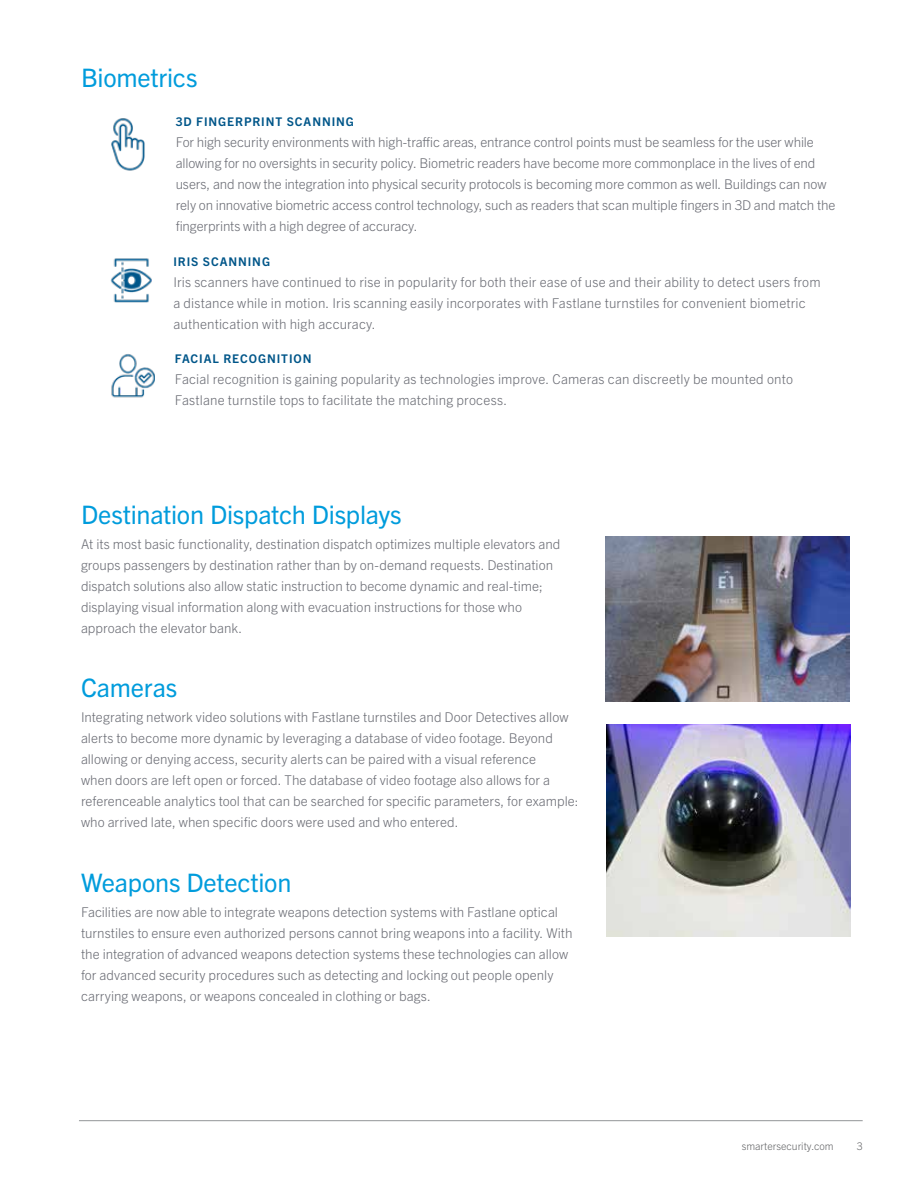
<style>
.page{position:relative;width:918px;height:1188px;background:#fff}
.page>*{position:absolute;margin:0;border:0;box-sizing:border-box;transform-origin:0 0}
.t1{font:25.5px "Trade Gothic Next LT Pro";letter-spacing:-.01em;color:#009cdc}
.t2{font:300 13.5px/21px "Trade Gothic Next LT Pro";letter-spacing:.005em;color:#696b73}
.t3{font:700 12px "Trade Gothic Next LT Pro";letter-spacing:.08em;color:#005689}
.t4{font:300 10.5px "Trade Gothic Next LT Pro";color:#636466}
</style>
<div class="page">
<hr style="left:79px;top:1120px;width:784px;height:1px;background:#939598">
<img style="left:111px;top:354px;width:44px;height:44px">
<img style="left:110px;top:258px;width:42px;height:45px">
<img style="left:111px;top:118px;width:34px;height:53px">
<img style="left:606px;top:537px;width:244px;height:164px">
<img style="left:607px;top:724px;width:243px;height:212px">
<h1 class="t1" style="left:81px;top:60px;width:118px">Biometrics</h1>
<p class="t3" style="left:176px;top:113px;width:180px">3D FINGERPRINT SCANNING</p>
<p class="t2" style="left:176px;top:131px;width:661px">For high security environments with high-traffic areas, entrance control points must be seamless for the user while allowing for no oversights in security policy. Biometric readers have become more commonplace in the lives of end users, and now the integration into physical security protocols is becoming more common as well. Buildings can now rely on innovative biometric access control technology, such as readers that scan multiple fingers in 3D and match the fingerprints with a high degree of accuracy.</p>
<p class="t3" style="left:173px;top:253px;width:98px">IRIS SCANNING</p>
<p class="t2" style="left:173px;top:270px;width:649px">Iris scanners have continued to rise in popularity for both their ease of use and their ability to detect users from a distance while in motion. Iris scanning easily incorporates with Fastlane turnstiles for convenient biometric authentication with high accuracy.</p>
<p class="t3" style="left:175px;top:350px;width:138px">FACIAL RECOGNITION</p>
<p class="t2" style="left:175px;top:368px;width:620px">Facial recognition is gaining popularity as technologies improve. Cameras can discreetly be mounted onto<br>Fastlane turnstile tops to facilitate the matching process.</p>
<h1 class="t1" style="left:81px;top:497px;width:322px">Destination Dispatch Displays</h1>
<p class="t2" style="left:81px;top:532px;width:481px">At its most basic functionality, destination dispatch optimizes multiple elevators and groups passengers by destination rather than by on-demand requests. Destination dispatch solutions also allow static instruction to become dynamic and real-time; displaying visual information along with evacuation instructions for those who approach the elevator bank.</p>
<h1 class="t1" style="left:81px;top:670px;width:98px">Cameras</h1>
<p class="t2" style="left:81px;top:706px;width:499px">Integrating network video solutions with Fastlane turnstiles and Door Detectives allow alerts to become more dynamic by leveraging a database of video footage. Beyond allowing or denying access, security alerts can be paired with a visual reference<br>when doors are left open or forced. The database of video footage also allows for a referenceable analytics tool that can be searched for specific parameters, for example: who arrived late, when specific doors were used and who entered.</p>
<h1 class="t1" style="left:81px;top:865px;width:212px">Weapons Detection</h1>
<p class="t2" style="left:81px;top:901px;width:493px">Facilities are now able to integrate weapons detection systems with Fastlane optical turnstiles to ensure even authorized persons cannot bring weapons into a facility. With the integration of advanced weapons detection systems these technologies can allow for advanced security procedures such as detecting and locking out people openly carrying weapons, or weapons concealed in clothing or bags.</p>
<p class="t4" style="left:742px;top:1139px;width:93px">smartersecurity.com</p>
<p class="t4" style="left:857px;top:1139px;width:7px">3</p>
</div>
